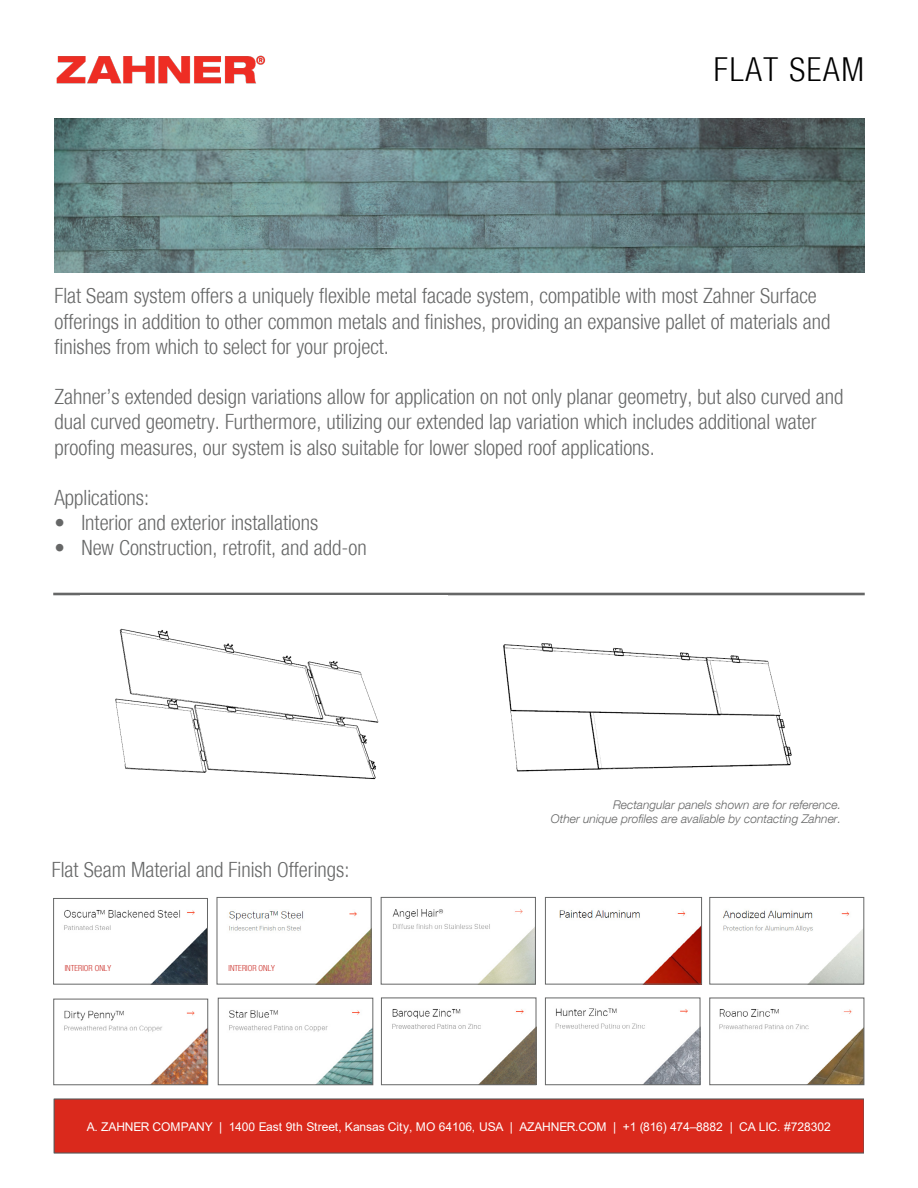
<style>
.page{position:relative;width:918px;height:1188px;background:#fff}
.page>*{position:absolute;margin:0;border:0;box-sizing:border-box;transform-origin:0 0}
.t1{font:300 33px "Helvetica Neue";letter-spacing:.05em;color:#000}
.t2{font:300 21px/25.2px "Helvetica Neue";color:#666767}
.t3{font:12px "Arial";letter-spacing:-.005em;color:#fff}
.t4{font:italic 300 12px/14.4px "Helvetica Neue";color:#666767;text-align:right}
.t5{font:300 8.4px "Helvetica Neue";color:#cb2e28}
</style>
<div class="page">
<img style="left:56px;top:55px;width:210px;height:29px">
<img style="left:54px;top:119px;width:810px;height:153px">
<div style="left:53px;top:593px;width:812px;height:2px;border:2px solid #666767"></div>
<div style="left:54px;top:1099px;width:810px;height:54px;background:#da291c"></div>
<div style="left:54px;top:1098px;width:810px;height:55px;border:1px solid #595959"></div>
<img style="left:392px;top:909px;width:142px;height:73px">
<div style="left:381px;top:897px;width:155px;height:87px;border:1px solid #666767"></div>
<img style="left:64px;top:910px;width:142px;height:72px">
<div style="left:53px;top:898px;width:155px;height:86px;border:1px solid #666767"></div>
<img style="left:64px;top:1010px;width:142px;height:73px">
<div style="left:54px;top:999px;width:154px;height:86px;border:1px solid #666767"></div>
<img style="left:229px;top:1010px;width:142px;height:73px">
<div style="left:218px;top:998px;width:155px;height:87px;border:1px solid #666767"></div>
<img style="left:229px;top:911px;width:140px;height:71px">
<div style="left:217px;top:897px;width:154px;height:87px;border:1px solid #666767"></div>
<img style="left:392px;top:1009px;width:142px;height:74px">
<div style="left:381px;top:998px;width:155px;height:87px;border:1px solid #666767"></div>
<img style="left:555px;top:1008px;width:143px;height:75px">
<div style="left:545px;top:998px;width:155px;height:87px;border:1px solid #666767"></div>
<img style="left:719px;top:1009px;width:143px;height:74px">
<div style="left:710px;top:998px;width:154px;height:87px;border:1px solid #666767"></div>
<img style="left:115px;top:628px;width:264px;height:152px">
<img style="left:503px;top:643px;width:289px;height:129px">
<img style="left:559px;top:910px;width:141px;height:72px">
<div style="left:545px;top:897px;width:157px;height:87px;border:1px solid #666767"></div>
<img style="left:723px;top:910px;width:139px;height:72px">
<div style="left:710px;top:897px;width:154px;height:87px;border:1px solid #666767"></div>
<h1 class="t1" style="left:714px;top:50px;width:152px">FLAT SEAM</h1>
<p class="t2" style="left:54px;top:283px;width:777px">Flat Seam system offers a uniquely flexible metal facade system, compatible with most Zahner Surface offerings in addition to other common metals and finishes, providing an expansive pallet of materials and finishes from which to select for your project.</p>
<p class="t2" style="left:54px;top:384px;width:791px">Zahner’s extended design variations allow for application on not only planar geometry, but also curved and dual curved geometry. Furthermore, utilizing our extended lap variation which includes additional water proofing measures, our system is also suitable for lower sloped roof applications.</p>
<p class="t2" style="left:54px;top:485px;width:96px">Applications:</p>
<p class="t2" style="left:54px;top:510px;width:266px">• Interior and exterior installations</p>
<p class="t2" style="left:54px;top:535px;width:314px">• New Construction, retrofit, and add-on</p>
<p class="t2" style="left:52px;top:857px;width:299px">Flat Seam Material and Finish Offerings:</p>
<p class="t5" style="left:65px;top:963px;width:48px">INTERIOR ONLY</p>
<p class="t5" style="left:229px;top:963px;width:48px">INTERIOR ONLY</p>
<p class="t4" style="left:551px;top:797px;width:292px">Rectangular panels shown are for reference.<br>Other unique profiles are avaliable by contacting Zahner.</p>
<p class="t3" style="left:87px;top:1118px;width:746px">A. ZAHNER COMPANY | 1400 East 9th Street, Kansas City, MO 64106, USA | AZAHNER.COM | +1 (816) 474–8882 | CA LIC. #728302</p>
</div>
